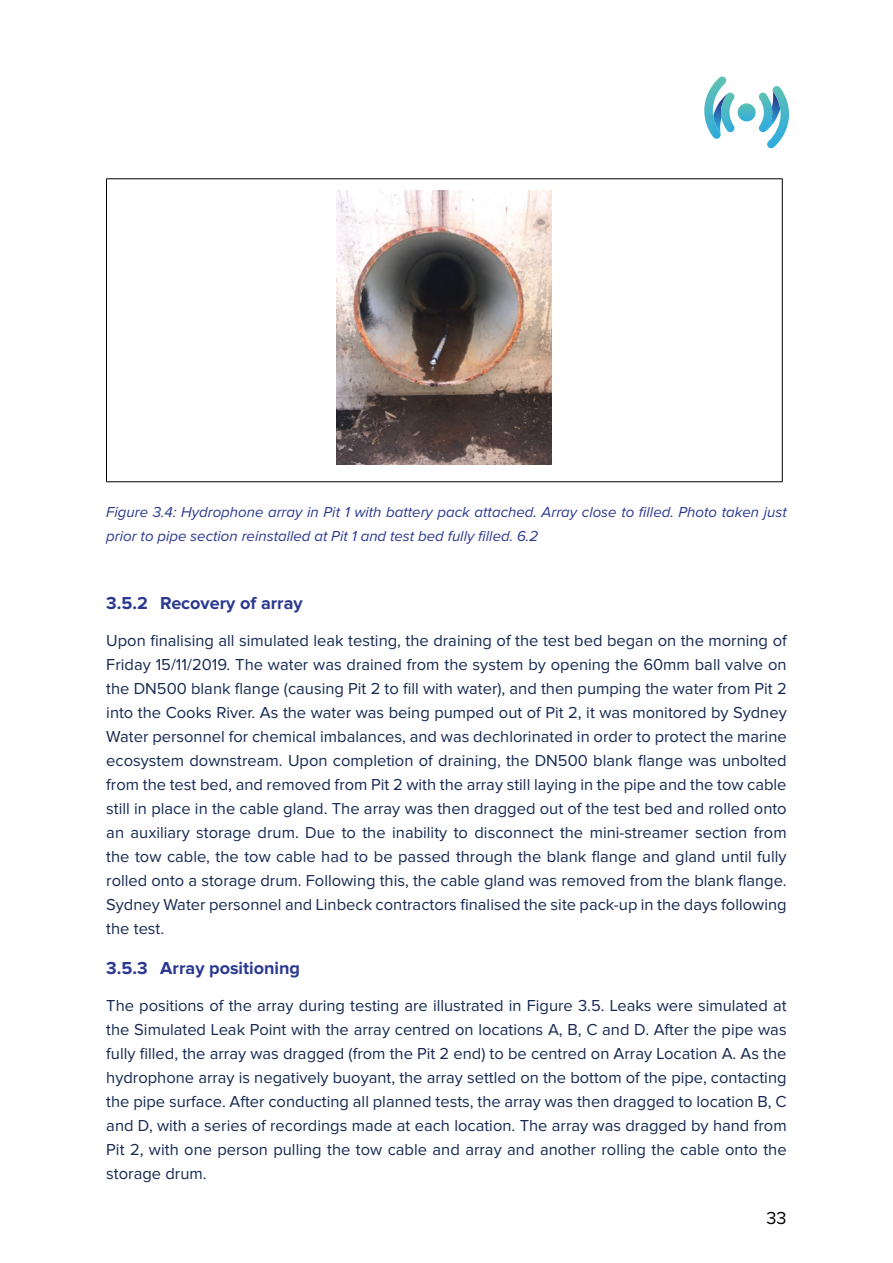
<style>
.page{position:relative;width:893px;height:1263px;background:#fff}
.page>*{position:absolute;margin:0;border:0;box-sizing:border-box;transform-origin:0 0}
.t1{font:700 18px "Proxima Nova";color:#2b3990}
.t2{font:18px "Proxima Nova";color:#000}
.t3{font:16.5px/24px "Proxima Nova";color:#172852;text-align:justify}
.t4{font:italic 15px/24px "Proxima Nova";color:#2b3990}
</style>
<div class="page">
<svg style="left:738px;top:103px;width:18px;height:18px"></svg>
<svg style="left:704px;top:77px;width:31px;height:62px"></svg>
<svg style="left:758px;top:86px;width:32px;height:62px"></svg>
<hr style="left:106px;top:179px;width:676px;height:1px;background:#000">
<hr style="left:106px;top:179px;width:1px;height:303px;background:#000">
<hr style="left:782px;top:179px;width:1px;height:303px;background:#000">
<hr style="left:106px;top:481px;width:676px;height:1px;background:#000">
<img style="left:337px;top:190px;width:215px;height:275px">
<p class="t4" style="left:106px;top:499px;width:682px">Figure 3.4: Hydrophone array in Pit 1 with battery pack attached. Array close to filled. Photo taken just prior to pipe section reinstalled at Pit 1 and test bed fully filled. 6.2</p>
<p class="t1" style="left:106px;top:595px;width:198px">3.5.2 Recovery of array</p>
<p class="t3" style="left:106px;top:629px;width:682px">Upon finalising all simulated leak testing, the draining of the test bed began on the morning of Friday 15/11/2019. The water was drained from the system by opening the 60mm ball valve on the DN500 blank flange (causing Pit 2 to fill with water), and then pumping the water from Pit 2 into the Cooks River. As the water was being pumped out of Pit 2, it was monitored by Sydney Water personnel for chemical imbalances, and was dechlorinated in order to protect the marine ecosystem downstream. Upon completion of draining, the DN500 blank flange was unbolted from the test bed, and removed from Pit 2 with the array still laying in the pipe and the tow cable still in place in the cable gland. The array was then dragged out of the test bed and rolled onto an auxiliary storage drum. Due to the inability to disconnect the mini-streamer section from the tow cable, the tow cable had to be passed through the blank flange and gland until fully rolled onto a storage drum. Following this, the cable gland was removed from the blank flange.<br>Sydney Water personnel and Linbeck contractors finalised the site pack-up in the days following the test.</p>
<p class="t1" style="left:106px;top:960px;width:195px">3.5.3 Array positioning</p>
<p class="t3" style="left:106px;top:994px;width:682px">The positions of the array during testing are illustrated in Figure 3.5. Leaks were simulated at the Simulated Leak Point with the array centred on locations A, B, C and D. After the pipe was fully filled, the array was dragged (from the Pit 2 end) to be centred on Array Location A. As the hydrophone array is negatively buoyant, the array settled on the bottom of the pipe, contacting the pipe surface. After conducting all planned tests, the array was then dragged to location B, C and D, with a series of recordings made at each location. The array was dragged by hand from Pit 2, with one person pulling the tow cable and array and another rolling the cable onto the storage drum.</p>
<p class="t2" style="left:767px;top:1210px;width:22px">33</p>
</div>
